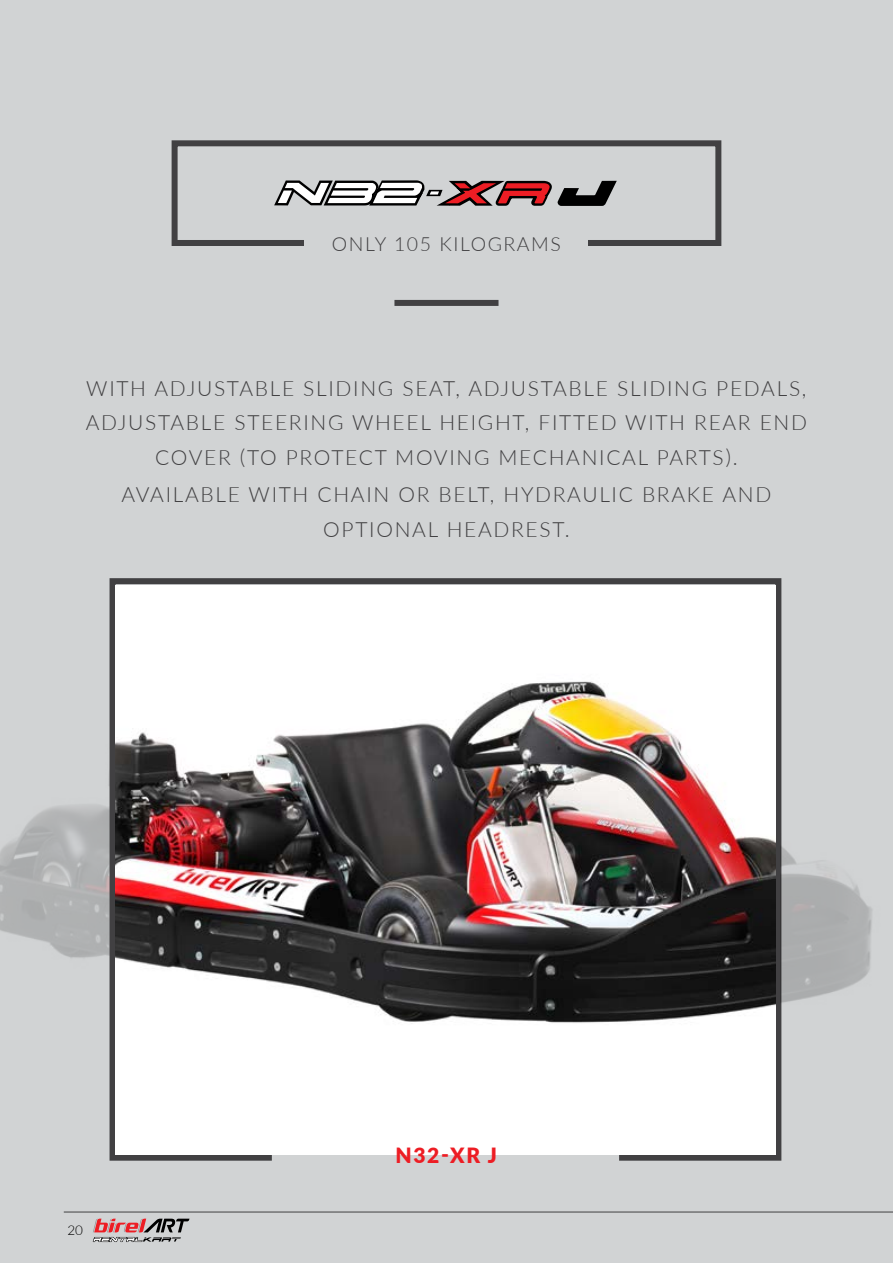
<style>
.page{position:relative;width:893px;height:1263px;background:#d1d3d4}
.page>*{position:absolute;margin:0;border:0;box-sizing:border-box;transform-origin:0 0}
.t1{font:300 21px/34.5px "Lato";letter-spacing:.08em;color:#414042;text-align:center}
.t2{font:900 21px "Lato";color:#ed1d24}
.t3{font:300 19.5px "Lato";letter-spacing:.08em;color:#414042}
.t4{font:300 13.5px "Lato";color:#000}
</style>
<div class="page">
<hr style="left:64px;top:1212px;width:829px;height:1px;background:#414042">
<svg style="left:93px;top:1218px;width:97px;height:24px"></svg>
<div style="left:172px;top:140px;width:549px;height:106px;border:6px solid #414042"></div>
<div style="left:394px;top:300px;width:104px;height:6px;background:#414042"></div>
<div style="left:305px;top:227px;width:283px;height:32px;background:#d1d3d4"></div>
<img style="left:0;top:805px;width:107px;height:153px">
<svg style="left:107px;top:578px;width:675px;height:583px"></svg>
<img style="left:780px;top:578px;width:92px;height:563px">
<img style="left:116px;top:586px;width:659px;height:569px">
<svg style="left:274px;top:180px;width:343px;height:26px"></svg>
<p class="t3" style="left:332px;top:230px;width:231px">ONLY 105 KILOGRAMS</p>
<p class="t1" style="left:86px;top:370px;width:723px">WITH ADJUSTABLE SLIDING SEAT, ADJUSTABLE SLIDING PEDALS,<br>ADJUSTABLE STEERING WHEEL HEIGHT, FITTED WITH REAR END<br>COVER (TO PROTECT MOVING MECHANICAL PARTS).</p>
<p class="t1" style="left:121px;top:477px;width:651px">AVAILABLE WITH CHAIN OR BELT, HYDRAULIC BRAKE AND<br>OPTIONAL HEADREST.</p>
<p class="t4" style="left:67px;top:1220px;width:17px">20</p>
<p class="t2" style="left:395px;top:1140px;width:103px">N32-XR J</p>
</div>
